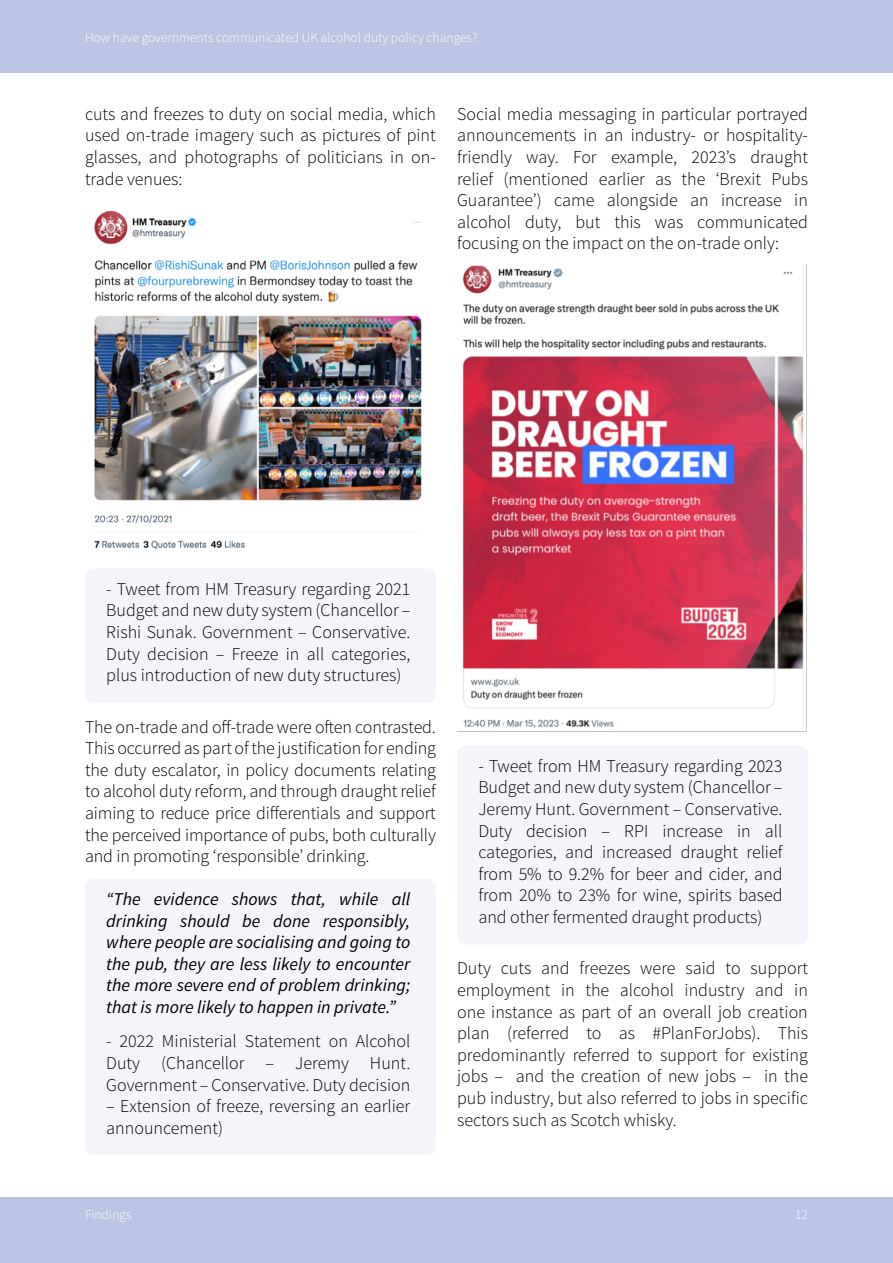
<style>
.page{position:relative;width:893px;height:1263px;background:#fff}
.page>*{position:absolute;margin:0;border:0;box-sizing:border-box;transform-origin:0 0}
.t1{font:300 18px/21.6px "Source Sans Pro";color:#000;text-align:justify}
.t2{font:italic 18px/21.6px "Source Sans Pro";color:#000;text-align:justify}
.t3{font:300 13.5px "Source Sans Pro";color:#fff}
</style>
<div class="page">
<div style="left:0;top:1197px;width:893px;height:66px;background:#bbc4e3"></div>
<div style="left:0;top:0;width:893px;height:72px;background:#bbc4e3"></div>
<div style="left:85px;top:568px;width:351px;height:135px;background:#f4f5fa;border-radius:9px"></div>
<div style="left:85px;top:879px;width:351px;height:155px;background:#f4f5fa;border-radius:9px"></div>
<div style="left:85px;top:1021px;width:351px;height:134px;background:#f4f5fa;border-radius:9px"></div>
<div style="left:457px;top:745px;width:351px;height:199px;background:#f4f5fa;border-radius:9px"></div>
<img style="left:94px;top:211px;width:328px;height:339px">
<img style="left:457px;top:265px;width:350px;height:467px">
<p class="t3" style="left:85px;top:29px;width:394px">How have governments communicated UK alcohol duty policy changes?</p>
<p class="t1" style="left:85px;top:103px;width:352px">cuts and freezes to duty on social media, which used on-trade imagery such as pictures of pint glasses, and photographs of politicians in on&shy;trade venues:</p>
<p class="t1" style="left:457px;top:103px;width:352px">Social media messaging in particular portrayed announcements in an industry- or hospitality&shy;friendly way. For example, 2023’s draught relief (mentioned earlier as the ‘Brexit Pubs Guarantee’) came alongside an increase in alcohol duty, but this was communicated focusing on the impact on the on-trade only:</p>
<p class="t1" style="left:106px;top:578px;width:306px">- Tweet from HM Treasury regarding 2021<br>Budget and new duty system (Chancellor – Rishi Sunak. Government – Conservative.<br>Duty decision – Freeze in all categories, plus introduction of new duty structures)</p>
<p class="t1" style="left:85px;top:716px;width:352px">The on-trade and off-trade were often contrasted.<br>This occurred as part of the justification for ending the duty escalator, in policy documents relating to alcohol duty reform, and through draught relief aiming to reduce price differentials and support the perceived importance of pubs, both culturally and in promoting ‘responsible’ drinking.</p>
<p class="t2" style="left:106px;top:888px;width:306px">“The evidence shows that, while all drinking should be done responsibly, where people are socialising and going to the pub, they are less likely to encounter the more severe end of problem drinking; that is more likely to happen in private.”</p>
<p class="t1" style="left:106px;top:1031px;width:306px">- 2022 Ministerial Statement on Alcohol Duty (Chancellor – Jeremy Hunt.<br>Government – Conservative. Duty decision</p>
<p class="t1" style="left:106px;top:1095px;width:306px">– Extension of freeze, reversing an earlier announcement)</p>
<p class="t1" style="left:478px;top:755px;width:306px">- Tweet from HM Treasury regarding 2023<br>Budget and new duty system (Chancellor – Jeremy Hunt. Government – Conservative.<br>Duty decision – RPI increase in all categories, and increased draught relief from 5% to 9.2% for beer and cider, and from 20% to 23% for wine, spirits based and other fermented draught products)</p>
<p class="t1" style="left:457px;top:958px;width:352px">Duty cuts and freezes were said to support employment in the alcohol industry and in one instance as part of an overall job creation plan (referred to as #PlanForJobs). This predominantly referred to support for existing jobs – and the creation of new jobs – in the pub industry, but also referred to jobs in specific sectors such as Scotch whisky.</p>
<p class="t3" style="left:85px;top:1206px;width:48px">Findings</p>
<p class="t3" style="left:795px;top:1206px;width:14px">12</p>
</div>
